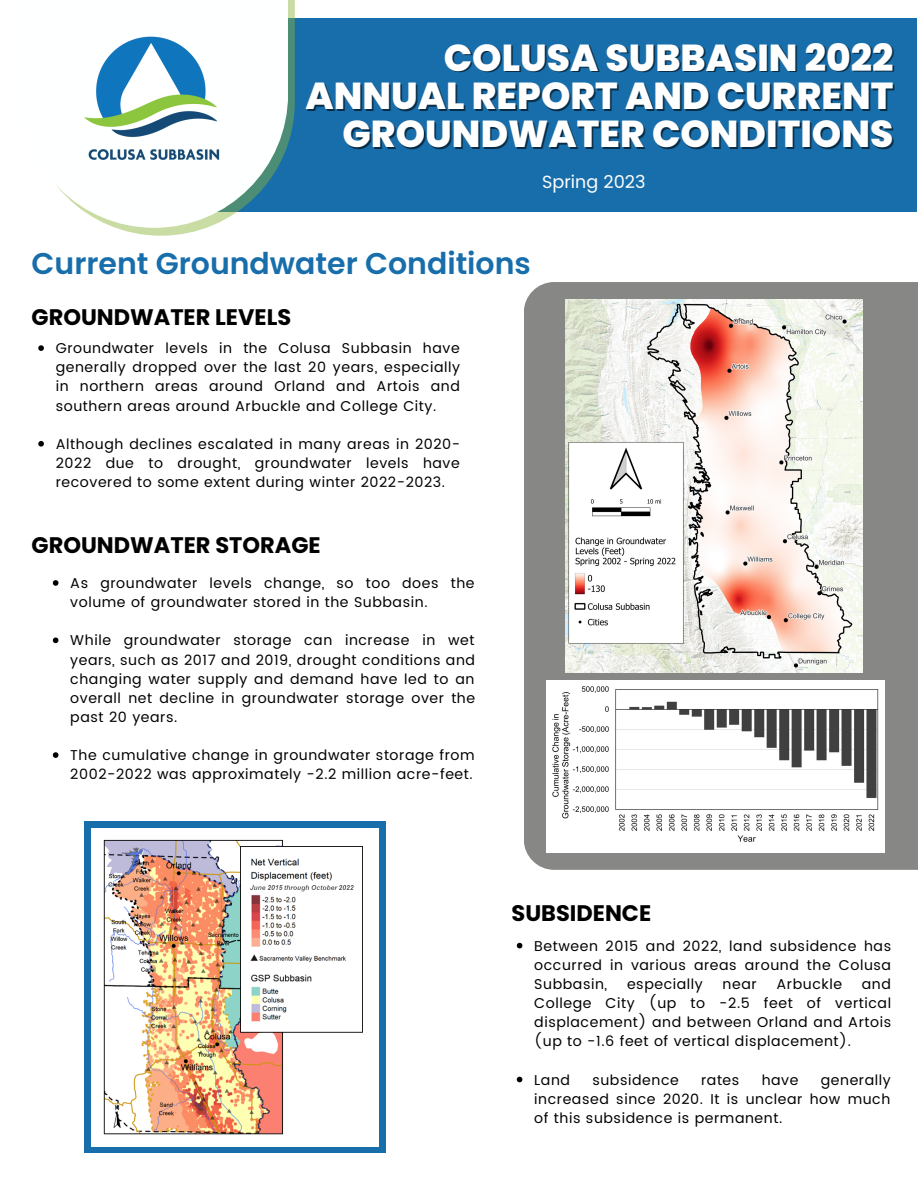
<style>
.page{position:relative;width:918px;height:1188px;background:#fff}
.page>*{position:absolute;margin:0;border:0;box-sizing:border-box;transform-origin:0 0}
.t1{font:800 37.5px/38.2px "Poppins";color:#fff;text-align:right}
.t2{font:600 30px "Poppins";color:#186eab}
.t3{font:700 22.5px "Poppins";color:#000}
.t4{font:17.7px "Poppins";color:#feffff}
.t5{font:14.25px/19.2px "Poppins";letter-spacing:.04em;color:#000;text-align:justify}
</style>
<div class="page">
<div style="left:110px;top:19px;width:807px;height:193px;background:#186eab"></div>
<img style="left:54px;top:0;width:276px;height:236px">
<div style="left:524px;top:282px;width:394px;height:588px;background:#878886"></div>
<img style="left:546px;top:681px;width:339px;height:172px">
<div style="left:84px;top:822px;width:302px;height:331px;background:#186eab"></div>
<img style="left:92px;top:828px;width:287px;height:319px">
<img style="left:566px;top:299px;width:297px;height:374px">
<svg style="left:517px;top:943px;width:5px;height:5px"></svg>
<svg style="left:517px;top:1077px;width:5px;height:5px"></svg>
<svg style="left:38px;top:345px;width:6px;height:6px"></svg>
<svg style="left:38px;top:441px;width:6px;height:6px"></svg>
<svg style="left:53px;top:580px;width:5px;height:6px"></svg>
<svg style="left:53px;top:638px;width:5px;height:5px"></svg>
<svg style="left:53px;top:752px;width:5px;height:6px"></svg>
<h1 class="t1" style="left:306px;top:38px;width:589px">COLUSA SUBBASIN 2022<br>ANNUAL REPORT AND CURRENT<br>GROUNDWATER CONDITIONS</h1>
<p class="t4" style="left:542px;top:171px;width:105px">Spring 2023</p>
<h2 class="t2" style="left:32px;top:242px;width:501px">Current Groundwater Conditions</h2>
<h3 class="t3" style="left:32px;top:301px;width:261px">GROUNDWATER LEVELS</h3>
<p class="t5" style="left:56px;top:339px;width:406px">Groundwater levels in the Colusa Subbasin have generally dropped over the last 20 years, especially in northern areas around Orland and Artois and southern areas around Arbuckle and College City.</p>
<p class="t5" style="left:56px;top:434px;width:406px">Although declines escalated in many areas in 2020- 2022 due to drought, groundwater levels have recovered to some extent during winter 2022-2023.</p>
<h3 class="t3" style="left:32px;top:530px;width:291px">GROUNDWATER STORAGE</h3>
<p class="t5" style="left:70px;top:574px;width:406px">As groundwater levels change, so too does the volume of groundwater stored in the Subbasin.</p>
<p class="t5" style="left:70px;top:631px;width:406px">While groundwater storage can increase in wet years, such as 2017 and 2019, drought conditions and changing water supply and demand have led to an overall net decline in groundwater storage over the past 20 years.</p>
<p class="t5" style="left:70px;top:746px;width:406px">The cumulative change in groundwater storage from<br>2002-2022 was approximately -2.2 million acre-feet.</p>
<h3 class="t3" style="left:512px;top:898px;width:141px">SUBSIDENCE</h3>
<p class="t5" style="left:534px;top:936px;width:358px">Between 2015 and 2022, land subsidence has occurred in various areas around the Colusa Subbasin,</p>
<p class="t5" style="left:627px;top:974px;width:77px">especially</p>
<p class="t5" style="left:723px;top:974px;width:36px">near</p>
<p class="t5" style="left:777px;top:974px;width:67px">Arbuckle</p>
<p class="t5" style="left:534px;top:974px;width:358px;text-indent:328px">and College City (up to -2.5 feet of vertical displacement) and between Orland and Artois (up to -1.6 feet of vertical displacement).</p>
<p class="t5" style="left:534px;top:1070px;width:37px">Land</p>
<p class="t5" style="left:592px;top:1070px;width:88px">subsidence</p>
<p class="t5" style="left:701px;top:1070px;width:40px">rates</p>
<p class="t5" style="left:762px;top:1070px;width:38px">have</p>
<p class="t5" style="left:534px;top:1070px;width:358px;text-indent:287px">generally increased since 2020. It is unclear how much of this subsidence is permanent.</p>
</div>
